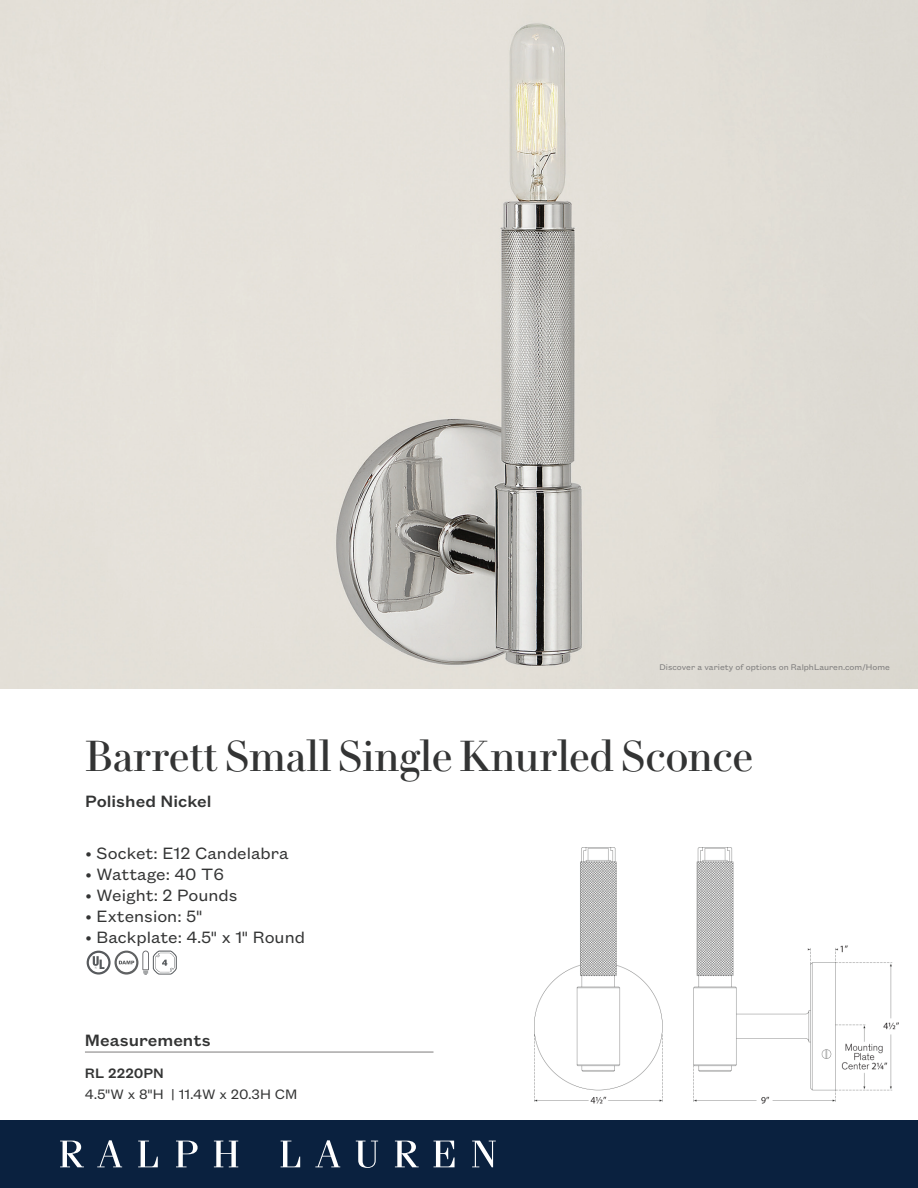
<style>
.page{position:relative;width:918px;height:1188px;background:#fff}
.page>*{position:absolute;margin:0;border:0;box-sizing:border-box;transform-origin:0 0}
.t1{font:42px "Le Jeune Deck";color:#333434}
.t2{font:18px "Founders Grotesk Text";color:#333434}
.t3{font:500 18px "Founders Grotesk Text";color:#333434}
.t4{font:15px "Founders Grotesk Text";color:#333434}
.t5{font:500 15px "Founders Grotesk Text";color:#333434}
.t6{font:9px "Founders Grotesk Text";color:#7d7c7c}
</style>
<div class="page">
<img style="left:0;top:0;width:918px;height:688px">
<div style="left:0;top:1120px;width:918px;height:68px;background:#0a213f"></div>
<svg style="left:60px;top:1141px;width:24px;height:26px"></svg>
<svg style="left:97px;top:1140px;width:25px;height:27px"></svg>
<svg style="left:138px;top:1141px;width:20px;height:26px"></svg>
<svg style="left:176px;top:1141px;width:22px;height:26px"></svg>
<svg style="left:214px;top:1141px;width:24px;height:26px"></svg>
<svg style="left:281px;top:1141px;width:19px;height:26px"></svg>
<svg style="left:315px;top:1140px;width:25px;height:27px"></svg>
<svg style="left:356px;top:1141px;width:22px;height:27px"></svg>
<svg style="left:395px;top:1141px;width:24px;height:26px"></svg>
<svg style="left:434px;top:1141px;width:21px;height:26px"></svg>
<svg style="left:472px;top:1141px;width:24px;height:26px"></svg>
<hr style="left:85px;top:1052px;width:349px;height:1px;background:#7d7c7c">
<img style="left:535px;top:848px;width:363px;height:256px">
<svg style="left:87px;top:951px;width:90px;height:24px"></svg>
<p class="t6" style="left:659px;top:661px;width:232px">Discover a variety of options on RalphLauren.com/Home</p>
<h1 class="t1" style="left:85px;top:725px;width:669px">Barrett Small Single Knurled Sconce</h1>
<p class="t3" style="left:85px;top:789px;width:128px">Polished Nickel</p>
<p class="t2" style="left:86px;top:841px;width:205px">• Socket: E12 Candelabra</p>
<p class="t2" style="left:86px;top:862px;width:140px">• Wattage: 40 T6</p>
<p class="t2" style="left:86px;top:883px;width:153px">• Weight: 2 Pounds</p>
<p class="t2" style="left:86px;top:904px;width:118px">• Extension: 5"</p>
<p class="t2" style="left:86px;top:925px;width:221px">• Backplate: 4.5" x 1" Round</p>
<p class="t3" style="left:85px;top:1028px;width:127px">Measurements</p>
<p class="t5" style="left:85px;top:1063px;width:81px">RL 2220PN</p>
<p class="t4" style="left:85px;top:1084px;width:214px">4.5"W x 8"H | 11.4W x 20.3H CM</p>
</div>
